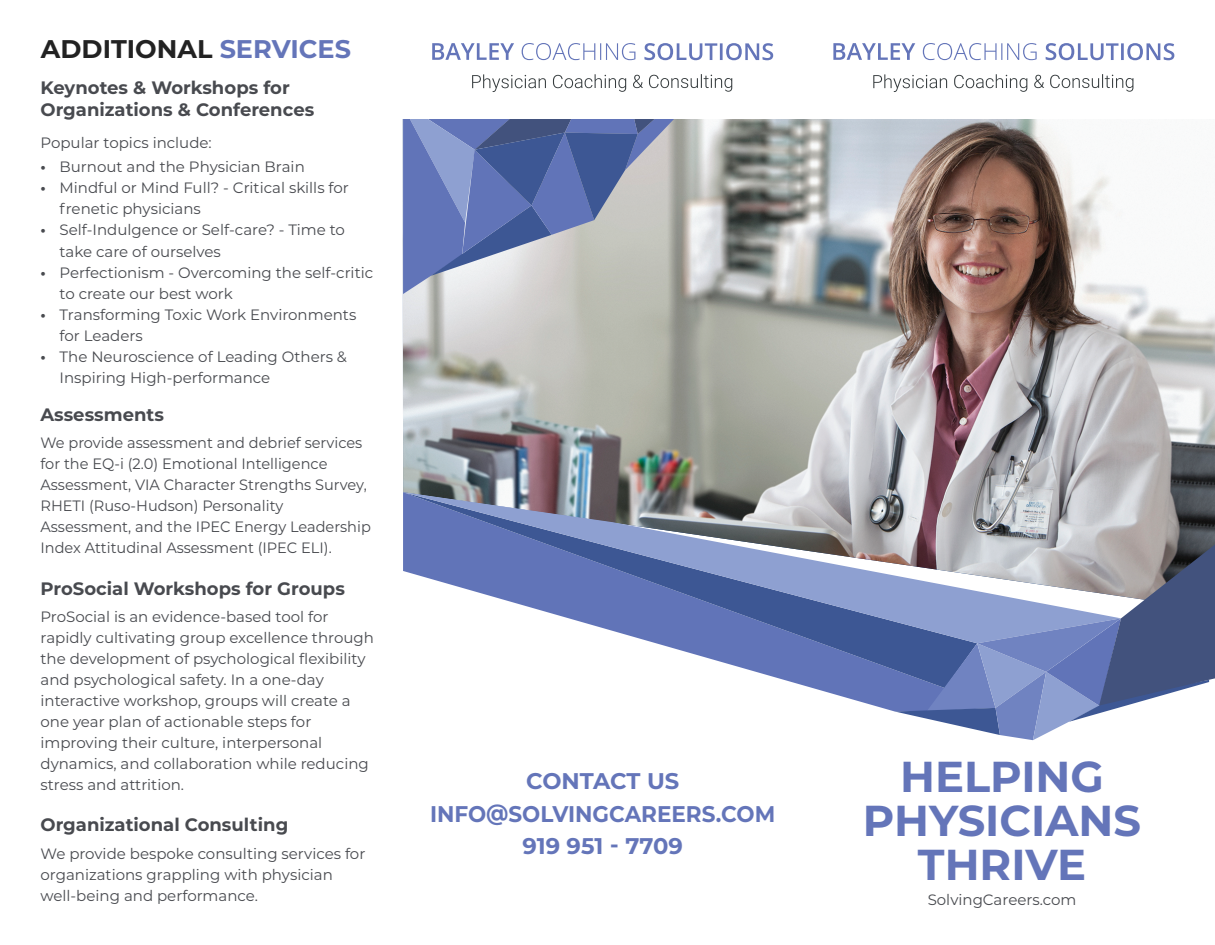
<style>
.page{position:relative;width:1215px;height:945px;background:#fff}
.page>*{position:absolute;margin:0;border:0;box-sizing:border-box;transform-origin:0 0}
.t1{font:700 43.2px/44px "Montserrat";color:#6475b9;text-align:center}
.t2{font:700 25.5px "Montserrat";color:#222}
.t3{font:700 22.65px/32.5px "Montserrat";color:#6475b9;text-align:center}
.t4{font:700 18px/21.6px "Montserrat";color:#484a4f}
.t5{font:15px/21px "Montserrat";color:#484a4f}
.t6{font:700 15px/21px "Montserrat";color:#484a4f}
.s1{color:#6475b9}
</style>
<div class="page">
<img style="left:403px;top:119px;width:812px;height:425px">
<svg style="left:813px;top:688px;width:82px;height:23px"></svg>
<svg style="left:655px;top:643px;width:240px;height:45px;fill:#6174b8"></svg>
<svg style="left:403px;top:492px;width:718px;height:151px;background:#8a95b6"></svg>
<svg style="left:895px;top:544px;width:320px;height:196px"></svg>
<svg style="left:833px;top:43px;width:341px;height:17px"></svg>
<svg style="left:873px;top:74px;width:260px;height:18px"></svg>
<svg style="left:403px;top:43px;width:385px;height:251px"></svg>
<h2 class="t2" style="left:41px;top:30px;width:312px">ADDITIONAL <span class="s1">SERVICES</span></h2>
<p class="t4" style="left:40px;top:76px;width:275px">Keynotes &amp; Workshops for<br>Organizations &amp; Conferences</p>
<p class="t5" style="left:40px;top:131px;width:173px">Popular topics include:</p>
<p class="t6" style="left:40px;top:156px;width:7px">• •</p>
<p class="t6" style="left:40px;top:219px;width:7px">•</p>
<p class="t6" style="left:40px;top:261px;width:7px">•</p>
<p class="t6" style="left:40px;top:303px;width:7px">•</p>
<p class="t6" style="left:40px;top:345px;width:7px">•</p>
<p class="t5" style="left:60px;top:156px;width:315px">Burnout and the Physician Brain<br>Mindful or Mind Full? - Critical skills for frenetic physicians<br>Self-Indulgence or Self-care? - Time to take care of ourselves<br>Perfectionism - Overcoming the self-critic to create our best work<br>Transforming Toxic Work Environments for Leaders<br>The Neuroscience of Leading Others &amp;<br>Inspiring High-performance</p>
<p class="t4" style="left:40px;top:403px;width:125px">Assessments</p>
<p class="t5" style="left:40px;top:431px;width:332px">We provide assessment and debrief services for the EQ-i (2.0) Emotional Intelligence Assessment, VIA Character Strengths Survey, RHETI (Ruso-Hudson) Personality Assessment, and the IPEC Energy Leadership Index Attitudinal Assessment (IPEC ELI).</p>
<p class="t4" style="left:40px;top:576px;width:306px">ProSocial Workshops for Groups</p>
<p class="t5" style="left:40px;top:605px;width:335px">ProSocial is an evidence-based tool for rapidly cultivating group excellence through the development of psychological flexibility and psychological safety. In a one-day interactive workshop, groups will create a one year plan of actionable steps for improving their culture, interpersonal dynamics, and collaboration while reducing stress and attrition.</p>
<p class="t4" style="left:40px;top:813px;width:249px">Organizational Consulting</p>
<p class="t5" style="left:40px;top:842px;width:326px">We provide bespoke consulting services for organizations grappling with physician well-being and performance.</p>
<h3 class="t3" style="left:430px;top:764px;width:347px">CONTACT US<br>INFO@SOLVINGCAREERS.COM<br>919 951 - 7709</h3>
<h1 class="t1" style="left:863px;top:753px;width:280px">HELPING<br>PHYSICIANS<br>THRIVE</h1>
<p class="t5" style="left:928px;top:888px;width:150px">SolvingCareers.com</p>
</div>
